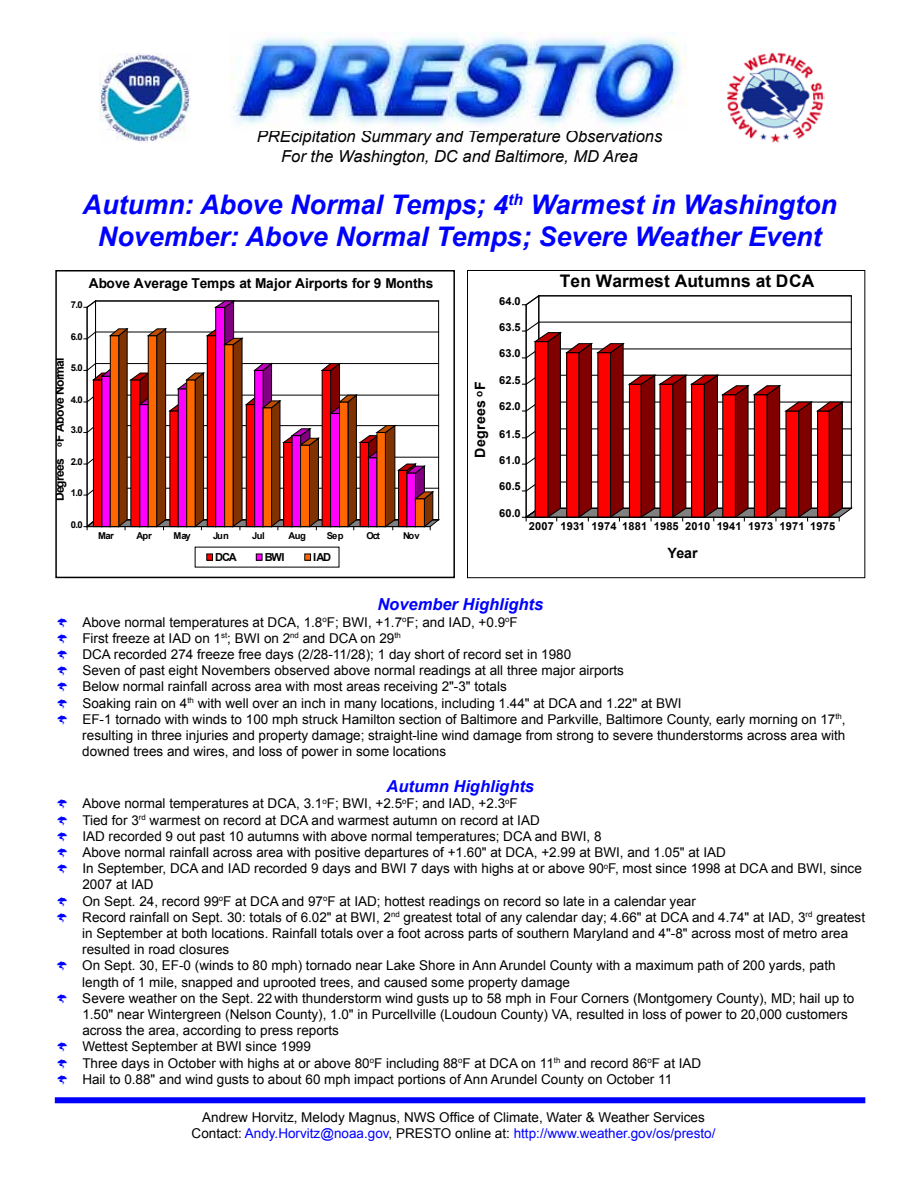
<style>
.page{position:relative;width:918px;height:1188px;background:#fff}
.page>*{position:absolute;margin:0;border:0;box-sizing:border-box;transform-origin:0 0}
.t1{font:italic 700 27px/32.4px "Arial";color:#00f;text-align:center}
.t2{font:700 17.4px "Arial";letter-spacing:.005em;color:#000}
.t3{font:italic 16.5px/19.8px "Arial";color:#000;text-align:center}
.t4{font:italic 700 16.5px "Arial";color:#00f}
.t5{font:700 14.25px "Arial";color:#000}
.t6{font:700 13.65px "Arial";letter-spacing:-.005em;color:#000}
.t7{font:13.5px/16.2px "Arial";color:#000}
.t8{font:700 12.15px "Arial";letter-spacing:-.045em;color:#000}
.t9{font:700 11.1px "Arial";letter-spacing:.015em;color:#000}
.t10{font:700 9.45px "Arial";letter-spacing:-.055em;color:#000}
.s1{color:#00f}
</style>
<div class="page">
<img style="left:99px;top:53px;width:92px;height:90px">
<img style="left:727px;top:52px;width:97px;height:91px">
<div style="left:55px;top:1097px;width:810px;height:6px;background:#00f"></div>
<svg style="left:522px;top:295px;width:331px;height:226px"></svg>
<div style="left:467px;top:270px;width:398px;height:308px;border:1px solid #000"></div>
<svg style="left:84px;top:300px;width:355px;height:230px"></svg>
<div style="left:206px;top:554px;width:7px;height:7px;border:1px solid #000"></div>
<div style="left:256px;top:554px;width:6px;height:7px;border:1px solid #000"></div>
<div style="left:304px;top:554px;width:7px;height:7px;border:1px solid #000"></div>
<div style="left:55px;top:270px;width:400px;height:308px;border:2px solid #000"></div>
<img style="left:230px;top:33px;width:456px;height:96px">
<p class="t3" style="left:257px;top:127px;width:407px">PREcipitation Summary and Temperature Observations<br>For the Washington, DC and Baltimore, MD Area</p>
<h1 class="t1" style="left:83px;top:189px;width:756px">Autumn: Above Normal Temps; 4<sup>th</sup> Warmest in Washington<br>November: Above Normal Temps; Severe Weather Event</h1>
<p class="t6" style="left:89px;top:274px;width:346px">Above Average Temps at Major Airports for 9 Months</p>
<p class="t10" style="left:71px;top:299px;width:14px">7.0</p>
<p class="t10" style="left:71px;top:330px;width:14px">6.0</p>
<p class="t8" style="left:52px;top:501px;width:145px;rotate:-90deg">Degrees <sup>o</sup>F Above Normal</p>
<p class="t10" style="left:71px;top:362px;width:14px">5.0</p>
<p class="t10" style="left:71px;top:393px;width:14px">4.0</p>
<p class="t10" style="left:71px;top:423px;width:14px">3.0</p>
<p class="t10" style="left:71px;top:455px;width:14px">2.0</p>
<p class="t10" style="left:71px;top:487px;width:14px">1.0</p>
<p class="t10" style="left:71px;top:518px;width:14px">0.0</p>
<p class="t10" style="left:98px;top:530px;width:17px">Mar</p>
<p class="t10" style="left:137px;top:530px;width:17px">Apr</p>
<p class="t10" style="left:174px;top:530px;width:19px">May</p>
<p class="t10" style="left:213px;top:530px;width:17px">Jun</p>
<p class="t10" style="left:252px;top:530px;width:14px">Jul</p>
<p class="t10" style="left:288px;top:530px;width:19px">Aug</p>
<p class="t10" style="left:327px;top:530px;width:18px">Sep</p>
<p class="t10" style="left:366px;top:530px;width:15px">Oct</p>
<p class="t10" style="left:403px;top:530px;width:18px">Nov</p>
<p class="t9" style="left:215px;top:550px;width:23px">DCA</p>
<p class="t9" style="left:265px;top:550px;width:21px">BWI</p>
<p class="t9" style="left:313px;top:550px;width:20px">IAD</p>
<p class="t5" style="left:471px;top:458px;width:78px;rotate:-90deg">Degrees <sup>o</sup>F</p>
<p class="t9" style="left:499px;top:294px;width:23px">64.0</p>
<p class="t9" style="left:499px;top:319px;width:23px">63.5</p>
<p class="t9" style="left:499px;top:346px;width:23px">63.0</p>
<p class="t9" style="left:499px;top:372px;width:23px">62.5</p>
<p class="t9" style="left:499px;top:399px;width:23px">62.0</p>
<p class="t9" style="left:499px;top:427px;width:23px">61.5</p>
<p class="t9" style="left:499px;top:452px;width:23px">61.0</p>
<p class="t9" style="left:499px;top:479px;width:23px">60.5</p>
<p class="t9" style="left:499px;top:506px;width:23px">60.0</p>
<p class="t2" style="left:560px;top:270px;width:256px">Ten Warmest Autumns at DCA</p>
<p class="t9" style="left:529px;top:519px;width:308px">2007 1931 1974 1881 1985 2010 1941 1973 1971 1975</p>
<p class="t5" style="left:667px;top:544px;width:32px">Year</p>
<p class="t4" style="left:377px;top:594px;width:167px">November Highlights</p>
<p class="t7" style="left:82px;top:614px;width:765px">Above normal temperatures at DCA, 1.8<sup>o</sup>F; BWI, +1.7<sup>o</sup>F; and IAD, +0.9<sup>o</sup>F<br>First freeze at IAD on 1<sup>st</sup>; BWI on 2<sup>nd</sup> and DCA on 29<sup>th<br></sup>DCA recorded 274 freeze free days (2/28-11/28); 1 day short of record set in 1980<br>Seven of past eight Novembers observed above normal readings at all three major airports<br>Below normal rainfall across area with most areas receiving 2"-3" totals<br>Soaking rain on 4<sup>th</sup> with well over an inch in many locations, including 1.44" at DCA and 1.22" at BWI<br>EF-1 tornado with winds to 100 mph struck Hamilton section of Baltimore and Parkville, Baltimore County, early morning on 17<sup>th</sup>, resulting in three injuries and property damage; straight-line wind damage from strong to severe thunderstorms across area with downed trees and wires, and loss of power in some locations</p>
<p class="t4" style="left:387px;top:776px;width:149px">Autumn Highlights</p>
<p class="t7" style="left:82px;top:796px;width:784px">Above normal temperatures at DCA, 3.1<sup>o</sup>F; BWI, +2.5<sup>o</sup>F; and IAD, +2.3<sup>o</sup>F<br>Tied for 3<sup>rd</sup> warmest on record at DCA and warmest autumn on record at IAD<br>IAD recorded 9 out past 10 autumns with above normal temperatures; DCA and BWI, 8<br>Above normal rainfall across area with positive departures of +1.60" at DCA, +2.99 at BWI, and 1.05" at IAD<br>In September, DCA and IAD recorded 9 days and BWI 7 days with highs at or above 90<sup>o</sup>F, most since 1998 at DCA and BWI, since 2007 at IAD<br>On Sept. 24, record 99<sup>o</sup>F at DCA and 97<sup>o</sup>F at IAD; hottest readings on record so late in a calendar year<br>Record rainfall on Sept. 30: totals of 6.02" at BWI, 2<sup>nd</sup> greatest total of any calendar day; 4.66" at DCA and 4.74" at IAD, 3<sup>rd</sup> greatest in September at both locations. Rainfall totals over a foot across parts of southern Maryland and 4"-8" across most of metro area resulted in road closures<br>On Sept. 30, EF-0 (winds to 80 mph) tornado near Lake Shore in Ann Arundel County with a maximum path of 200 yards, path length of 1 mile, snapped and uprooted trees, and caused some property damage<br>Severe weather on the Sept. 22 with thunderstorm wind gusts up to 58 mph in Four Corners (Montgomery County), MD; hail up to 1.50" near Wintergreen (Nelson County), 1.0" in Purcellville (Loudoun County) VA, resulted in loss of power to 20,000 customers across the area, according to press reports<br>Wettest September at BWI since 1999<br>Three days in October with highs at or above 80<sup>o</sup>F including 88<sup>o</sup>F at DCA on 11<sup>th</sup> and record 86<sup>o</sup>F at IAD<br>Hail to 0.88" and wind gusts to about 60 mph impact portions of Ann Arundel County on October 11</p>
<p class="t7" style="left:192px;top:1110px;width:525px;text-align:center">Andrew Horvitz, Melody Magnus, NWS Office of Climate, Water &amp; Weather Services<br>Contact: <span class="s1">Andy.Horvitz@noaa.gov</span>, PRESTO online at: <span class="s1">http://www.weather.gov/os/presto/</span></p>
</div>
